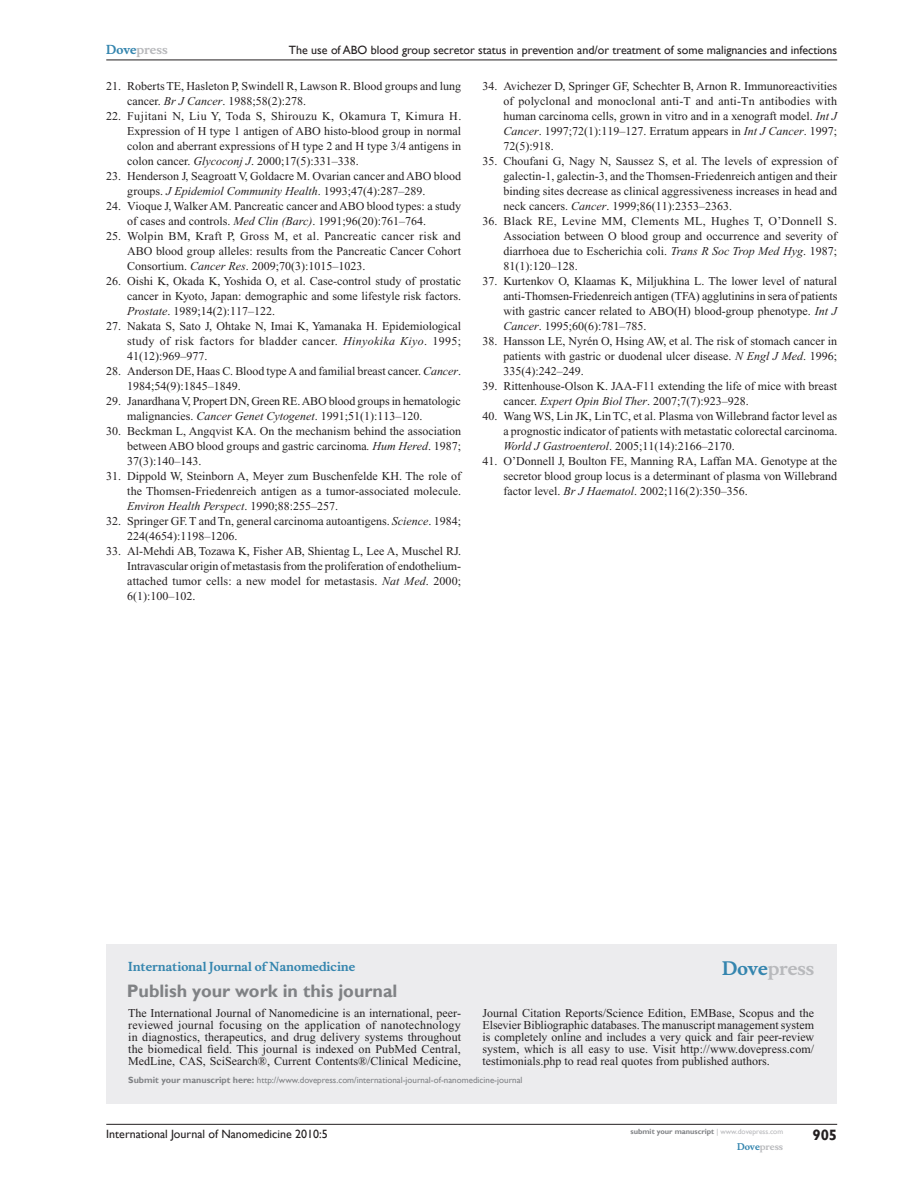
<style>
.page{position:relative;width:918px;height:1188px;background:#fff}
.page>*{position:absolute;margin:0;border:0;box-sizing:border-box;transform-origin:0 0}
.t1{font:700 18px "Gill Sans";color:#808285}
.t2{font:700 18px "Musee";color:#b8b9bc}
.t3{font:700 15px "Gill Sans";color:#231f20}
.t4{font:12px/15px "Times New Roman";color:#231f20;text-align:justify}
.t5{font:12px "Gill Sans";color:#231f20}
.t6{font:700 12px "Musee";color:#3485ae}
.t7{font:700 12px "Musee";color:#b8b9bc}
.t8{font:9px "Gill Sans";color:#808285}
.t9{font:700 9px "Musee";color:#b8b9bc}
.t10{font:700 7.5px "Gill Sans";color:#808285}
.s1{color:#3485ae}
.s2{font-style:italic}
.s3{font-weight:700}
.s4{font-weight:400;color:#b8b9bc}
</style>
<div class="page">
<div style="left:106px;top:944px;width:731px;height:159px;background:#ececee"></div>
<hr style="left:106px;top:1124px;width:731px;height:1px;background:#231f20">
<hr style="left:106px;top:60px;width:731px;height:1px;background:#231f20">
<p class="t7" style="left:106px;top:43px;width:63px"><span class="s1">Dove</span>press</p>
<p class="t5" style="left:289px;top:43px;width:550px">The use of ABO blood group secretor status in prevention and/or treatment of some malignancies and infections</p>
<p class="t4" style="left:127px;top:79px;width:335px;text-indent:-21px">21. Roberts TE, Hasleton P, Swindell R, Lawson R. Blood groups and lung cancer. <span class="s2">Br J Cancer</span>. 1988;58(2):278.</p>
<p class="t4" style="left:127px;top:109px;width:336px;text-indent:-21px">22. Fujitani N, Liu Y, Toda S, Shirouzu K, Okamura T, Kimura H.<br>Expression of H type 1 antigen of ABO histo-blood group in normal colon and aberrant expressions of H type 2 and H type 3/4 antigens in colon cancer. <span class="s2">Glycoconj J</span>. 2000;17(5):331–338.</p>
<p class="t4" style="left:127px;top:169px;width:335px;text-indent:-21px">23. Henderson J, Seagroatt V, Goldacre M. Ovarian cancer and ABO blood groups. <span class="s2">J Epidemiol Community Health</span>. 1993;47(4):287–289.</p>
<p class="t4" style="left:127px;top:199px;width:335px;text-indent:-21px">24. Vioque J, Walker AM. Pancreatic cancer and ABO blood types: a study of cases and controls. <span class="s2">Med Clin (Barc)</span>. 1991;96(20):761–764.</p>
<p class="t4" style="left:127px;top:229px;width:335px;text-indent:-21px">25. Wolpin BM, Kraft P, Gross M, et al. Pancreatic cancer risk and ABO blood group alleles: results from the Pancreatic Cancer Cohort Consortium. <span class="s2">Cancer Res</span>. 2009;70(3):1015–1023.</p>
<p class="t4" style="left:127px;top:274px;width:335px;text-indent:-21px">26. Oishi K, Okada K, Yoshida O, et al. Case-control study of prostatic cancer in Kyoto, Japan: demographic and some lifestyle risk factors.<br><span class="s2">Prostate</span>. 1989;14(2):117–122.</p>
<p class="t4" style="left:127px;top:319px;width:335px;text-indent:-21px">27. Nakata S, Sato J, Ohtake N, Imai K, Yamanaka H. Epidemiological study of risk factors for bladder cancer. <span class="s2">Hinyokika Kiyo</span>. 1995; 41(12):969–977.</p>
<p class="t4" style="left:127px;top:364px;width:335px;text-indent:-21px">28. Anderson DE, Haas C. Blood type A and familial breast cancer. <span class="s2">Cancer</span>.<br>1984;54(9):1845–1849.</p>
<p class="t4" style="left:127px;top:394px;width:335px;text-indent:-21px">29. Janardhana V, Propert DN, Green RE. ABO blood groups in hematologic malignancies. <span class="s2">Cancer Genet Cytogenet</span>. 1991;51(1):113–120.</p>
<p class="t4" style="left:127px;top:424px;width:335px;text-indent:-21px">30. Beckman L, Angqvist KA. On the mechanism behind the association between ABO blood groups and gastric carcinoma<span class="s2">. Hum Hered</span>. 1987; 37(3):140–143.</p>
<p class="t4" style="left:127px;top:469px;width:336px;text-indent:-21px">31. Dippold W, Steinborn A, Meyer zum Buschenfelde KH. The role of the Thomsen-Friedenreich antigen as a tumor-associated molecule.<br><span class="s2">Environ Health Perspect</span>. 1990;88:255–257.</p>
<p class="t4" style="left:127px;top:514px;width:335px;text-indent:-21px">32. Springer GF. T and Tn, general carcinoma autoantigens. <span class="s2">Science</span>. 1984;<br>224(4654):1198–1206.</p>
<p class="t4" style="left:127px;top:544px;width:335px;text-indent:-21px">33. Al-Mehdi AB, Tozawa K, Fisher AB, Shientag L, Lee A, Muschel RJ.<br>Intravascular origin of metastasis from the proliferation of endothelium&shy;attached tumor cells: a new model for metastasis. <span class="s2">Nat Med</span>. 2000; 6(1):100–102.</p>
<p class="t4" style="left:503px;top:79px;width:335px;text-indent:-21px">34. Avichezer D, Springer GF, Schechter B, Arnon R. Immunoreactivities of polyclonal and monoclonal anti-T and anti-Tn antibodies with human carcinoma cells, grown in vitro and in a xenograft model. <span class="s2">Int J Cancer</span>. 1997;72(1):119–127. Erratum appears in <span class="s2">Int J Cancer</span>. 1997; 72(5):918.</p>
<p class="t4" style="left:503px;top:154px;width:335px;text-indent:-21px">35. Choufani G, Nagy N, Saussez S, et al. The levels of expression of galectin-1, galectin-3, and the Thomsen-Friedenreich antigen and their binding sites decrease as clinical aggressiveness increases in head and neck cancers. <span class="s2">Cancer</span>. 1999;86(11):2353–2363.</p>
<p class="t4" style="left:503px;top:214px;width:335px;text-indent:-21px">36. Black RE, Levine MM, Clements ML, Hughes T, O’Donnell S.<br>Association between O blood group and occurrence and severity of diarrhoea due to Escherichia coli. <span class="s2">Trans R Soc Trop Med Hyg</span>. 1987; 81(1):120–128.</p>
<p class="t4" style="left:503px;top:274px;width:336px;text-indent:-21px">37. Kurtenkov O, Klaamas K, Miljukhina L. The lower level of natural anti-Thomsen-Friedenreich antigen (TFA) agglutinins in sera of patients with gastric cancer related to ABO(H) blood-group phenotype. <span class="s2">Int J Cancer</span>. 1995;60(6):781–785.</p>
<p class="t4" style="left:503px;top:334px;width:335px;text-indent:-21px">38. Hansson LE, Nyrén O, Hsing AW, et al. The risk of stomach cancer in patients with gastric or duodenal ulcer disease. <span class="s2">N Engl J Med</span>. 1996; 335(4):242–249.</p>
<p class="t4" style="left:503px;top:379px;width:335px;text-indent:-21px">39. Rittenhouse-Olson K. JAA-F11 extending the life of mice with breast cancer. <span class="s2">Expert Opin Biol Ther</span>. 2007;7(7):923–928.</p>
<p class="t4" style="left:503px;top:409px;width:335px;text-indent:-21px">40. Wang WS, Lin JK, Lin TC, et al. Plasma von Willebrand factor level as a prognostic indicator of patients with metastatic colorectal carcinoma.<br><span class="s2">World J Gastroenterol</span>. 2005;11(14):2166–2170.</p>
<p class="t4" style="left:503px;top:454px;width:335px;text-indent:-21px">41. O’Donnell J, Boulton FE, Manning RA, Laffan MA. Genotype at the secretor blood group locus is a determinant of plasma von Willebrand factor level. <span class="s2">Br J Haematol</span>. 2002;116(2):350–356.</p>
<p class="t6" style="left:128px;top:959px;width:228px">International Journal of Nanomedicine</p>
<h1 class="t1" style="left:127px;top:980px;width:272px">Publish your work in this journal</h1>
<h1 class="t2" style="left:722px;top:958px;width:94px"><span class="s1">Dove</span>press</h1>
<p class="t4" style="left:128px;top:1007px;width:334px;line-height:12px">The International Journal of Nanomedicine is an international, peer&shy;reviewed journal focusing on the application of nanotechnology in diagnostics, therapeutics, and drug delivery systems throughout the biomedical field. This journal is indexed on PubMed Central, MedLine, CAS, SciSearch®, Current Contents®/Clinical Medicine,</p>
<p class="t4" style="left:482px;top:1007px;width:333px;line-height:12px">Journal Citation Reports/Science Edition, EMBase, Scopus and the Elsevier Bibliographic databases. The manuscript management system is completely online and includes a very quick and fair peer-review system, which is all easy to use. Visit http://www.dovepress.com/ testimonials.php to read real quotes from published authors.</p>
<p class="t8" style="left:128px;top:1075px;width:396px"><span class="s3">Submit your manuscript here:</span> http://www.dovepress.com/international-journal-of-nanomedicine-journal</p>
<p class="t5" style="left:106px;top:1127px;width:223px">International Journal of Nanomedicine 2010:5</p>
<p class="t10" style="left:631px;top:1127px;width:154px">submit your manuscript <span class="s4">| www.dovepress.com</span></p>
<p class="t9" style="left:737px;top:1141px;width:48px"><span class="s1">Dove</span>press</p>
<p class="t3" style="left:812px;top:1126px;width:26px">905</p>
</div>
